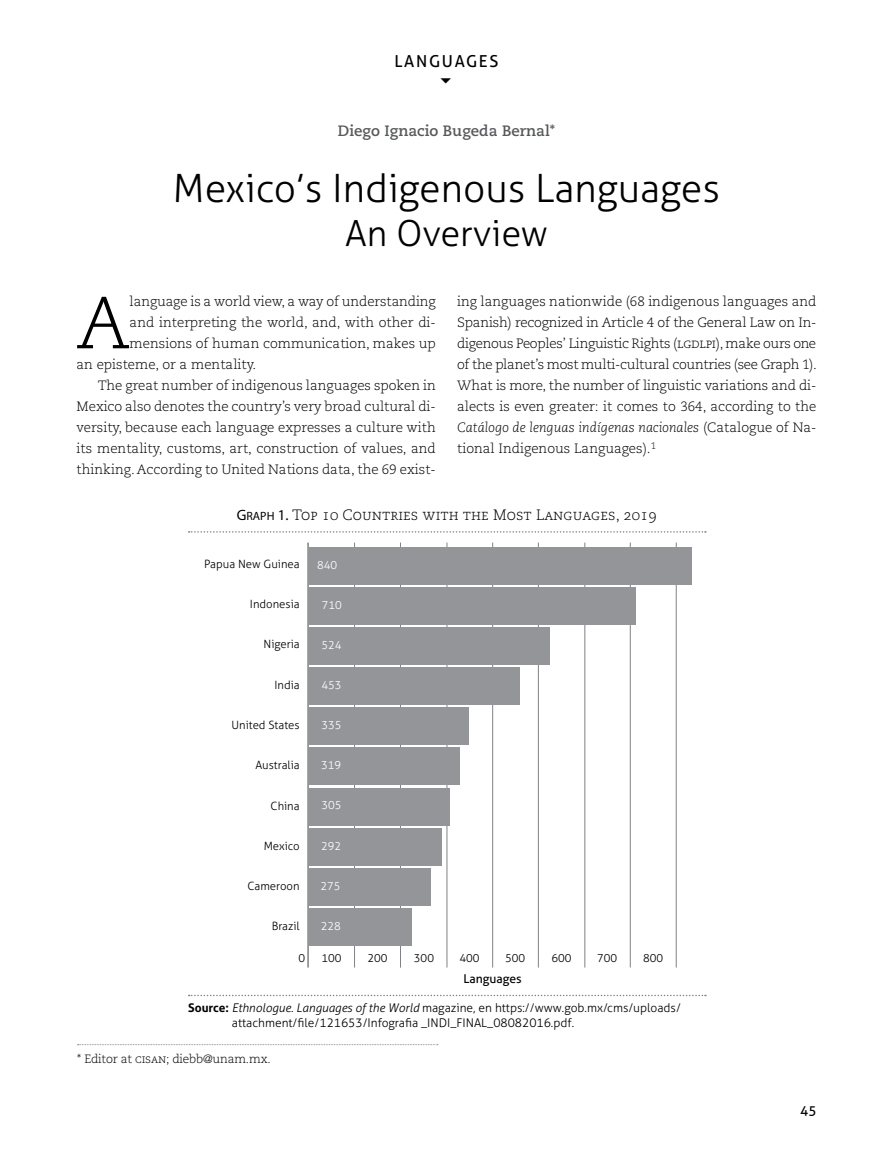
<style>
.page{position:relative;width:893px;height:1149px;background:#fff}
.page>*{position:absolute;margin:0;border:0;box-sizing:border-box;transform-origin:0 0}
.t1{font:300 73.5px "Caecilia LT Std";color:#000}
.t2{font:300 39px "Aller";color:#000}
.t3{font:300 36px "Aller";color:#000}
.t4{font:16.5px "Aller";letter-spacing:.1em;color:#000}
.t5{font:300 15px "Caecilia LT Std";color:#000}
.t6{font:700 15px "Caecilia LT Std";color:#58595b}
.t7{font:300 13.5px/21px "Caecilia LT Std";color:#000;text-align:justify}
.t8{font:13.5px "Aller";color:#000}
.t9{font:12.15px "Aller";color:#000}
.t10{font:300 12px/15px "Aller";color:#000}
.t11{font:300 12px "Caecilia LT Std";letter-spacing:-.015em;color:#000}
.t12{font:300 11.4px "Aller";color:#000}
.t13{font:300 11.1px "Aller";color:#fff}
.t14{font:300 11.1px "Aller";color:#000}
.s1{font-style:italic}
.s2{font-family:"Myriad Pro Regular SC800";font-weight:400}
.s3{font-family:"Myriad Pro Regular SC800";font-weight:400;font-size:12px}
.s4{font-family:"Myriad Pro";font-weight:400}
.s5{font-weight:700}
</style>
<div class="page">
<hr style="left:307px;top:542px;width:2px;height:425px;background:#808285">
<hr style="left:354px;top:542px;width:1px;height:425px;background:#808285">
<hr style="left:400px;top:542px;width:1px;height:425px;background:#808285">
<hr style="left:447px;top:542px;width:1px;height:425px;background:#808285">
<hr style="left:492px;top:542px;width:1px;height:425px;background:#808285">
<hr style="left:538px;top:542px;width:1px;height:425px;background:#808285">
<hr style="left:585px;top:542px;width:1px;height:425px;background:#808285">
<hr style="left:630px;top:542px;width:1px;height:425px;background:#808285">
<hr style="left:676px;top:542px;width:1px;height:425px;background:#808285">
<div style="left:308px;top:547px;width:383px;height:37px;background:#939598"></div>
<div style="left:308px;top:587px;width:327px;height:37px;background:#939598"></div>
<div style="left:308px;top:627px;width:241px;height:37px;background:#939598"></div>
<div style="left:308px;top:667px;width:212px;height:37px;background:#939598"></div>
<div style="left:308px;top:707px;width:160px;height:37px;background:#939598"></div>
<div style="left:308px;top:747px;width:151px;height:37px;background:#939598"></div>
<div style="left:308px;top:787px;width:142px;height:38px;background:#939598"></div>
<div style="left:308px;top:827px;width:133px;height:38px;background:#939598"></div>
<div style="left:308px;top:867px;width:123px;height:38px;background:#939598"></div>
<div style="left:308px;top:907px;width:103px;height:38px;background:#939598"></div>
<svg style="left:189px;top:994px;width:517px;height:1px"></svg>
<svg style="left:189px;top:531px;width:517px;height:1px"></svg>
<p class="t4" style="left:394px;top:51px;width:105px">LANGUAGES</p>
<p class="t6" style="left:338px;top:122px;width:219px">Diego Ignacio Bugeda Bernal*</p>
<h2 class="t2" style="left:173px;top:165px;width:548px">Mexico’s Indigenous Languages</h2>
<h3 class="t3" style="left:345px;top:211px;width:204px">An Overview</h3>
<h1 class="t1" style="left:77px;top:281px;width:55px">A</h1>
<p class="t7" style="left:130px;top:291px;width:308px">language is a world view, a way of understanding</p>
<p class="t7" style="left:130px;top:312px;width:308px">and interpreting the world, and, with other di-</p>
<p class="t7" style="left:130px;top:333px;width:308px">mensions of human communication, makes up</p>
<p class="t7" style="left:77px;top:354px;width:181px">an episteme, or a mentality.</p>
<p class="t7" style="left:98px;top:375px;width:340px">The great number of indigenous languages spoken in</p>
<p class="t7" style="left:77px;top:396px;width:361px">Mexico also denotes the country’s very broad cultural di-</p>
<p class="t7" style="left:77px;top:417px;width:361px">versity, because each language expresses a culture with</p>
<p class="t7" style="left:77px;top:438px;width:361px">its mentality, customs, art, construction of values, and</p>
<p class="t7" style="left:77px;top:459px;width:361px">thinking. According to United Nations data, the 69 exist-</p>
<p class="t7" style="left:457px;top:291px;width:361px">ing languages nationwide (68 indigenous languages and Spanish) recognized in Article 4 of the General Law on In&shy;digenous Peoples’ Linguistic Rights (lgdlpi), make ours one of the planet’s most multi-cultural countries (see Graph 1).<br>What is more, the number of linguistic variations and di&shy;alects is even greater: it comes to 364, according to the <span class="s1">Catálogo de lenguas indígenas nacionales</span> (Catalogue of Na&shy;tional Indigenous Languages).<sup>1</sup></p>
<p class="t5" style="left:237px;top:506px;width:422px"><span class="s2">G</span><span class="s3">raph</span> <span class="s4">1</span><span class="s2">.</span> Top 10 Countries with the Most Languages, 2019</p>
<p class="t12" style="left:204px;top:557px;width:97px">Papua New Guinea</p>
<p class="t12" style="left:250px;top:597px;width:51px">Indonesia</p>
<p class="t12" style="left:263px;top:637px;width:38px">Nigeria</p>
<p class="t12" style="left:274px;top:678px;width:27px">India</p>
<p class="t12" style="left:231px;top:717px;width:70px">United States</p>
<p class="t12" style="left:255px;top:758px;width:46px">Australia</p>
<p class="t12" style="left:271px;top:798px;width:31px">China</p>
<p class="t12" style="left:264px;top:838px;width:38px">Mexico</p>
<p class="t12" style="left:248px;top:878px;width:54px">Cameroon</p>
<p class="t12" style="left:272px;top:918px;width:30px">Brazil</p>
<p class="t13" style="left:317px;top:558px;width:22px">840</p>
<p class="t13" style="left:322px;top:598px;width:22px">710</p>
<p class="t13" style="left:322px;top:638px;width:22px">524</p>
<p class="t13" style="left:321px;top:678px;width:22px">453</p>
<p class="t13" style="left:321px;top:718px;width:22px">335</p>
<p class="t13" style="left:321px;top:758px;width:22px">319</p>
<p class="t13" style="left:321px;top:798px;width:22px">305</p>
<p class="t13" style="left:321px;top:838px;width:22px">292</p>
<p class="t13" style="left:321px;top:878px;width:22px">275</p>
<p class="t13" style="left:321px;top:918px;width:22px">228</p>
<p class="t14" style="left:299px;top:950px;width:8px">0</p>
<p class="t14" style="left:367px;top:950px;width:22px">200</p>
<p class="t14" style="left:414px;top:950px;width:22px">300</p>
<p class="t14" style="left:459px;top:950px;width:22px">400</p>
<p class="t14" style="left:505px;top:950px;width:22px">500</p>
<p class="t14" style="left:551px;top:950px;width:22px">600</p>
<p class="t14" style="left:597px;top:950px;width:22px">700</p>
<p class="t14" style="left:643px;top:950px;width:22px">800</p>
<p class="t14" style="left:322px;top:950px;width:22px">100</p>
<p class="t9" style="left:464px;top:971px;width:60px">Languages</p>
<p class="t10" style="left:232px;top:1000px;width:450px;text-indent:-44px"><span class="s5">Source:</span> <span class="s1">Ethnologue. Languages of the World</span> magazine, en https://www.gob.mx/cms/uploads/ attachment/file/121653/Infografia _INDI_FINAL_08082016.pdf.</p>
<p class="t11" style="left:77px;top:1051px;width:195px">* Editor at cisan; diebb@unam.mx.</p>
<p class="t8" style="left:800px;top:1101px;width:18px">45</p>
</div>
